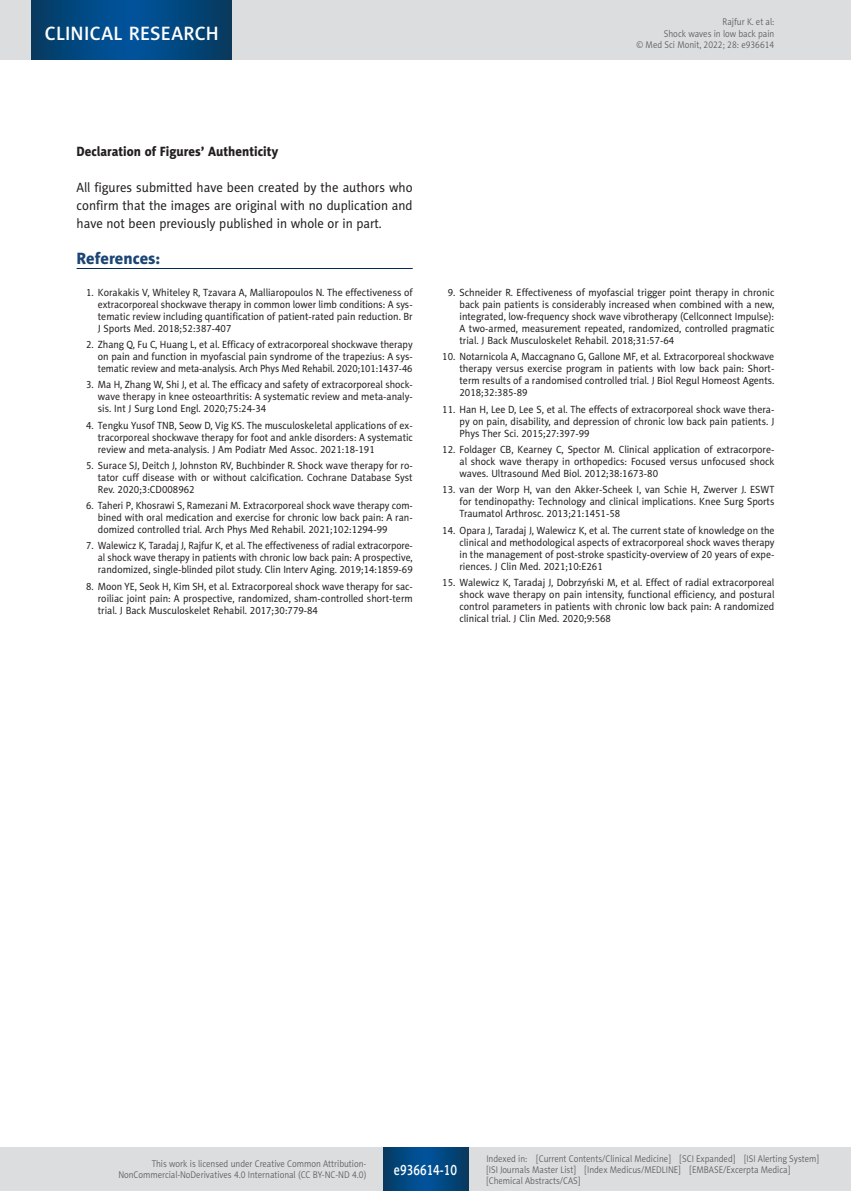
<style>
.page{position:relative;width:851px;height:1191px;background:#fff}
.page>*{position:absolute;margin:0;border:0;box-sizing:border-box;transform-origin:0 0}
.t1{font:19.5px "Naomi Sans EFN Medium";letter-spacing:.015em;color:#fff}
.MSM_Referencje_Tytul{font:16.5px "Naomi Sans EFN Heavy";color:#1a4574}
.t2{font:15px "Naomi Sans EFN Medium";color:#fff;scale:.8 1}
.MSM_Body{font:13.5px/18px "Naomi Sans EFN";color:#231f20;text-align:justify;scale:.95 1}
.MSM_Headline_2{font:13.5px "Naomi Sans EFN Heavy";color:#231f20;scale:.95 1}
.MSM_Referencje_punkt{font:10.5px/12px "Naomi Sans EFN";color:#231f20;text-align:justify;scale:.95 1}
.MSM_Referencje_punkt-2{font:10.5px/12px "Naomi Sans EFN";color:#231f20;text-align:justify;scale:.94 1}
.MSM_Referencje_punkt-3{font:10.5px/12px "Naomi Sans EFN";color:#231f20;text-align:justify;scale:.93 1}
.t3{font:9.75px/11.2px "Naomi Sans EFN Light";color:#57585a;text-align:right;scale:.9 1}
</style>
<div class="page">
<hr style="left:77px;top:268px;width:335px;height:1px;background:#00295c">
<div style="left:0;top:1148px;width:850px;height:43px;background:#dcdddf"></div>
<svg style="left:383px;top:1147px;width:85px;height:43px;background:#02477e"></svg>
<div style="left:0;top:0;width:850px;height:60px;background:#dcdddf"></div>
<svg style="left:32px;top:0;width:200px;height:60px;background:#02477e"></svg>
<h1 class="t1" style="left:45px;top:22px;width:175px">CLINICAL RESEARCH</h1>
<p class="t3" style="left:636px;top:16px;width:154px">Rajfur K. et al:<br>Shock waves in low back pain<br>© Med Sci Monit, 2022; 28: e936614</p>
<p class="MSM_Headline_2" style="left:77px;top:143px;width:214px">Declaration of Figures’ Authenticity</p>
<p class="MSM_Body" style="left:77px;top:178px;width:355px">All figures submitted have been created by the authors who confirm that the images are original with no duplication and have not been previously published in whole or in part.</p>
<p class="MSM_Referencje_Tytul" style="left:77px;top:248px;width:85px">References:</p>
<p class="MSM_Referencje_punkt" style="left:98px;top:286px;width:333px;text-indent:-12px">1. Korakakis V, Whiteley R, Tzavara A, Malliaropoulos N. The effectiveness of extracorporeal shockwave therapy in common lower limb conditions: A sys&shy;tematic review including quantification of patient-rated pain reduction. Br J Sports Med. 2018;52:387-407</p>
<p class="MSM_Referencje_punkt-2" style="left:98px;top:339px;width:336px;text-indent:-12px">2. Zhang Q, Fu C, Huang L, et al. Efficacy of extracorporeal shockwave therapy on pain and function in myofascial pain syndrome of the trapezius: A sys&shy;tematic review and meta-analysis. Arch Phys Med Rehabil. 2020;101:1437-46</p>
<p class="MSM_Referencje_punkt-2" style="left:98px;top:379px;width:336px;text-indent:-12px">3. Ma H, Zhang W, Shi J, et al. The efficacy and safety of extracorporeal shock&shy;wave therapy in knee osteoarthritis: A systematic review and meta-analy&shy;sis. Int J Surg Lond Engl. 2020;75:24-34</p>
<p class="MSM_Referencje_punkt" style="left:98px;top:419px;width:333px;text-indent:-12px">4. Tengku Yusof TNB, Seow D, Vig KS. The musculoskeletal applications of ex&shy;tracorporeal shockwave therapy for foot and ankle disorders: A systematic review and meta-analysis. J Am Podiatr Med Assoc. 2021:18-191</p>
<p class="MSM_Referencje_punkt" style="left:98px;top:459px;width:333px;text-indent:-12px">5. Surace SJ, Deitch J, Johnston RV, Buchbinder R. Shock wave therapy for ro&shy;tator cuff disease with or without calcification. Cochrane Database Syst Rev. 2020;3:CD008962</p>
<p class="MSM_Referencje_punkt-2" style="left:98px;top:500px;width:336px;text-indent:-12px">6. Taheri P, Khosrawi S, Ramezani M. Extracorporeal shock wave therapy com&shy;bined with oral medication and exercise for chronic low back pain: A ran&shy;domized controlled trial. Arch Phys Med Rehabil. 2021;102:1294-99</p>
<p class="MSM_Referencje_punkt-3" style="left:98px;top:540px;width:340px;text-indent:-12px">7. Walewicz K, Taradaj J, Rajfur K, et al. The effectiveness of radial extracorpore&shy;al shock wave therapy in patients with chronic low back pain: A prospective, randomized, single-blinded pilot study. Clin Interv Aging. 2019;14:1859-69</p>
<p class="MSM_Referencje_punkt-2" style="left:98px;top:580px;width:336px;text-indent:-12px">8. Moon YE, Seok H, Kim SH, et al. Extracorporeal shock wave therapy for sac&shy;roiliac joint pain: A prospective, randomized, sham-controlled short-term trial. J Back Musculoskelet Rehabil. 2017;30:779-84</p>
<p class="MSM_Referencje_punkt" style="left:459px;top:287px;width:333px;text-indent:-12px">9. Schneider R. Effectiveness of myofascial trigger point therapy in chronic back pain patients is considerably increased when combined with a new, integrated, low-frequency shock wave vibrotherapy (Cellconnect Impulse):<br>A two-armed, measurement repeated, randomized, controlled pragmatic trial. J Back Musculoskelet Rehabil. 2018;31:57-64</p>
<p class="MSM_Referencje_punkt" style="left:459px;top:351px;width:333px;text-indent:-17px">10. Notarnicola A, Maccagnano G, Gallone MF, et al. Extracorporeal shockwave therapy versus exercise program in patients with low back pain: Short&shy;term results of a randomised controlled trial. J Biol Regul Homeost Agents.<br>2018;32:385-89</p>
<p class="MSM_Referencje_punkt" style="left:459px;top:403px;width:333px;text-indent:-17px">11. Han H, Lee D, Lee S, et al. The effects of extracorporeal shock wave thera&shy;py on pain, disability, and depression of chronic low back pain patients. J Phys Ther Sci. 2015;27:397-99</p>
<p class="MSM_Referencje_punkt" style="left:459px;top:443px;width:333px;text-indent:-17px">12. Foldager CB, Kearney C, Spector M. Clinical application of extracorpore&shy;al shock wave therapy in orthopedics: Focused versus unfocused shock waves. Ultrasound Med Biol. 2012;38:1673-80</p>
<p class="MSM_Referencje_punkt" style="left:459px;top:484px;width:333px;text-indent:-17px">13. van der Worp H, van den Akker-Scheek I, van Schie H, Zwerver J. ESWT for tendinopathy: Technology and clinical implications. Knee Surg Sports Traumatol Arthrosc. 2013;21:1451-58</p>
<p class="MSM_Referencje_punkt" style="left:459px;top:524px;width:333px;text-indent:-17px">14. Opara J, Taradaj J, Walewicz K, et al. The current state of knowledge on the clinical and methodological aspects of extracorporeal shock waves therapy in the management of post-stroke spasticity-overview of 20 years of expe&shy;riences. J Clin Med. 2021;10:E261</p>
<p class="MSM_Referencje_punkt" style="left:459px;top:576px;width:333px;text-indent:-17px">15. Walewicz K, Taradaj J, Dobrzyński M, et al. Effect of radial extracorporeal shock wave therapy on pain intensity, functional efficiency, and postural control parameters in patients with chronic low back pain: A randomized clinical trial. J Clin Med. 2020;9:568</p>
<p class="t3" style="left:118px;top:1158px;width:277px">This work is licensed under Creative Common Attribution-<br>NonCommercial-NoDerivatives 4.0 International (CC BY-NC-ND 4.0)</p>
<h3 class="t2" style="left:394px;top:1160px;width:81px">e936614-10</h3>
<p class="t3" style="left:486px;top:1152px;width:371px;text-align:left">Indexed in: [Current Contents/Clinical Medicine] [SCI Expanded] [ISI Alerting System] [ISI Journals Master List] [Index Medicus/MEDLINE] [EMBASE/Excerpta Medica] [Chemical Abstracts/CAS]</p>
</div>
